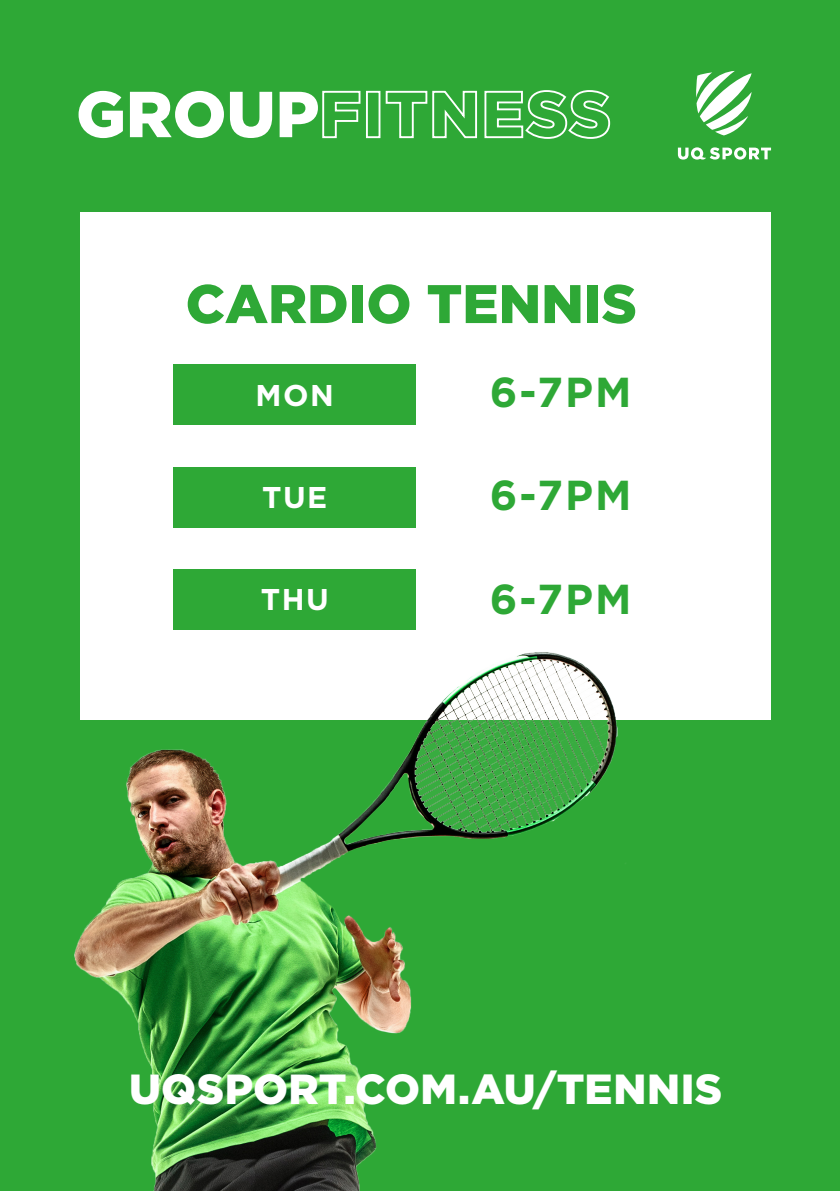
<style>
.page{position:relative;width:840px;height:1191px;background:#fff}
.page>*{position:absolute;margin:0;border:0;box-sizing:border-box;transform-origin:0 0}
.t1{font:900 64.8px "Gotham";letter-spacing:.01em;color:#fff}
.t2{font:900 54.2px "Gotham";color:#2ea836}
.BODY_8pt{font:900 42px "Gotham";letter-spacing:.005em;color:#fff}
.t3{font:700 41.8px "Gotham";letter-spacing:.05em;color:#2ea836}
.t4{font:700 30px "Gotham";letter-spacing:.05em;color:#fff}
</style>
<div class="page">
<div style="left:0;top:0;width:839px;height:1191px;background:#2ea836"></div>
<div style="left:80px;top:212px;width:690px;height:507px;background:#fff"></div>
<div style="left:173px;top:364px;width:243px;height:61px;background:#2ea836"></div>
<div style="left:173px;top:467px;width:243px;height:60px;background:#2ea836"></div>
<img style="left:74px;top:618px;width:697px;height:573px">
<svg style="left:696px;top:71px;width:55px;height:64px"></svg>
<svg style="left:677px;top:147px;width:93px;height:13px"></svg>
<div style="left:173px;top:569px;width:243px;height:60px;background:#2ea836"></div>
<p class="t1" style="left:76px;top:70px;width:536px">GROUPFITNESS</p>
<p class="t2" style="left:185px;top:266px;width:452px">CARDIO TENNIS</p>
<p class="t4" style="left:255px;top:378px;width:80px">MON</p>
<p class="t3" style="left:489px;top:368px;width:143px">6-7PM</p>
<p class="t4" style="left:262px;top:480px;width:67px">TUE</p>
<p class="t3" style="left:489px;top:470px;width:143px">6-7PM</p>
<p class="t4" style="left:260px;top:582px;width:69px">THU</p>
<p class="t3" style="left:489px;top:575px;width:143px">6-7PM</p>
<p class="BODY_8pt" style="left:129px;top:1060px;width:594px">UQSPORT.COM.AU/TENNIS</p>
</div>
